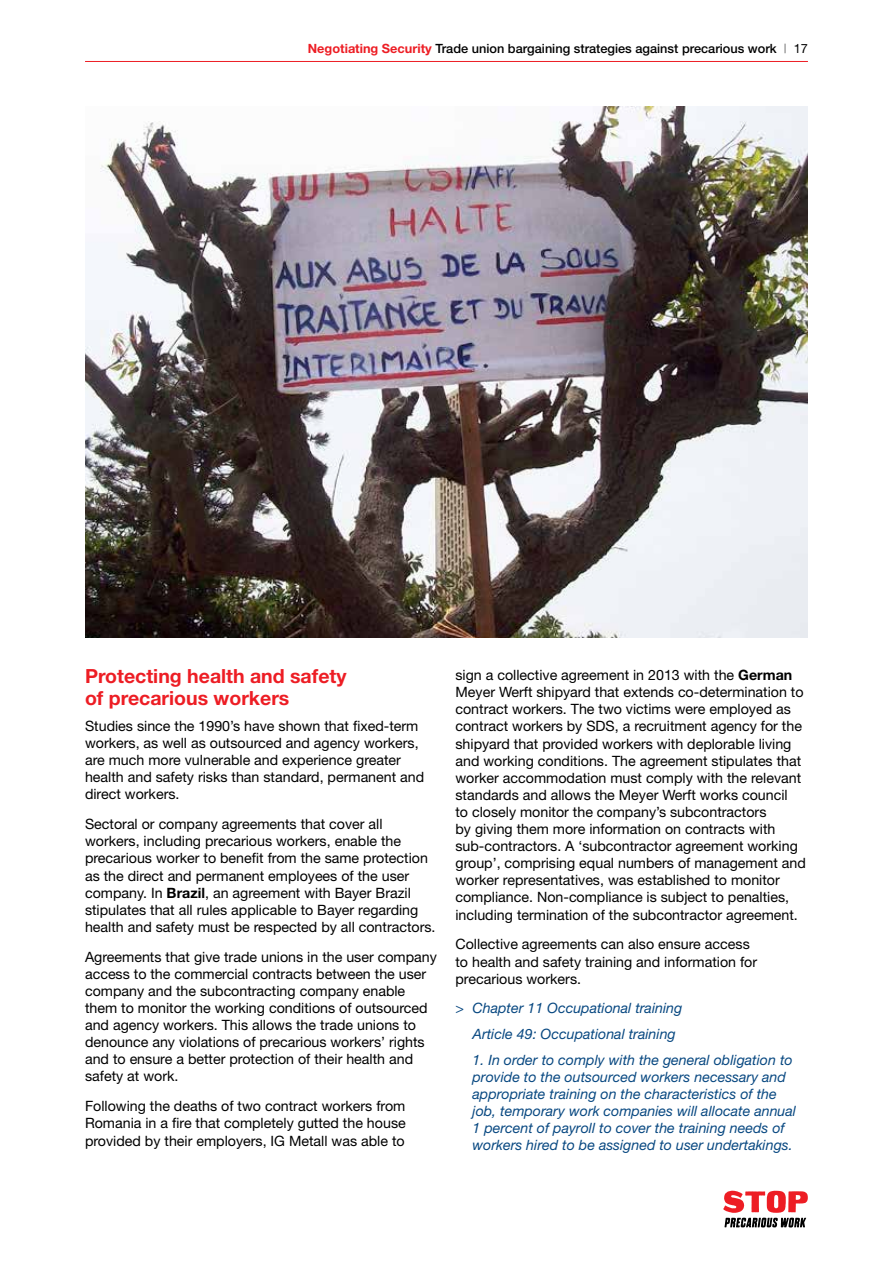
<style>
.page{position:relative;width:893px;height:1263px;background:#fff}
.page>*{position:absolute;margin:0;border:0;box-sizing:border-box;transform-origin:0 0}
.t1{font:700 19.5px/22.5px "Helvetica Neue";color:#ed1d24}
.t2{font:14.25px/17.1px "Helvetica Neue";color:#000}
.t3{font:italic 14.25px/17.1px "Helvetica Neue";color:#084881}
.t4{font:500 12.75px "Helvetica Neue";color:#000}
.s1{font-weight:700;color:#ed1d24}
.s2{font-weight:100}
.s3{font-weight:400}
.s4{font-weight:700}
</style>
<div class="page">
<hr style="left:85px;top:61px;width:723px;height:1px;background:#ed1d24">
<svg style="left:723px;top:1191px;width:85px;height:36px"></svg>
<img style="left:85px;top:106px;width:723px;height:532px">
<p class="t4" style="left:308px;top:40px;width:502px"><span class="s1">Negotiating Security</span> Trade union bargaining strategies against precarious work <span class="s2">|</span> <span class="s3">17</span></p>
<h1 class="t1" style="left:85px;top:664px;width:263px">Protecting health and safety of precarious workers</h1>
<p class="t2" style="left:85px;top:717px;width:341px">Studies since the 1990’s have shown that fixed-term workers, as well as outsourced and agency workers, are much more vulnerable and experience greater health and safety risks than standard, permanent and direct workers.</p>
<p class="t2" style="left:85px;top:815px;width:352px">Sectoral or company agreements that cover all workers, including precarious workers, enable the precarious worker to benefit from the same protection as the direct and permanent employees of the user company. In <span class="s4">Brazil</span>, an agreement with Bayer Brazil stipulates that all rules applicable to Bayer regarding health and safety must be respected by all contractors.</p>
<p class="t2" style="left:85px;top:948px;width:353px">Agreements that give trade unions in the user company access to the commercial contracts between the user company and the subcontracting company enable them to monitor the working conditions of outsourced and agency workers. This allows the trade unions to denounce any violations of precarious workers’ rights and to ensure a better protection of their health and safety at work.</p>
<p class="t2" style="left:85px;top:1097px;width:322px;text-align:justify">Following the deaths of two contract workers from Romania in a fire that completely gutted the house provided by their employers, IG Metall was able to</p>
<p class="t2" style="left:455px;top:666px;width:352px">sign a collective agreement in 2013 with the <span class="s4">German </span>Meyer Werft shipyard that extends co-determination to contract workers. The two victims were employed as contract workers by SDS, a recruitment agency for the shipyard that provided workers with deplorable living and working conditions. The agreement stipulates that worker accommodation must comply with the relevant standards and allows the Meyer Werft works council<br>to closely monitor the company’s subcontractors<br>by giving them more information on contracts with sub-contractors. A ‘subcontractor agreement working group’, comprising equal numbers of management and worker representatives, was established to monitor compliance. Non-compliance is subject to penalties, including termination of the subcontractor agreement.</p>
<p class="t2" style="left:455px;top:935px;width:303px">Collective agreements can also ensure access to health and safety training and information for precarious workers.</p>
<p class="t3" style="left:472px;top:995px;width:211px;line-height:25.7px;text-indent:-17px">&gt; Chapter 11 Occupational training<br>Article 49: Occupational training</p>
<p class="t3" style="left:472px;top:1051px;width:325px">1. In order to comply with the general obligation to provide to the outsourced workers necessary and appropriate training on the characteristics of the job, temporary work companies will allocate annual 1 percent of payroll to cover the training needs of workers hired to be assigned to user undertakings.</p>
</div>
